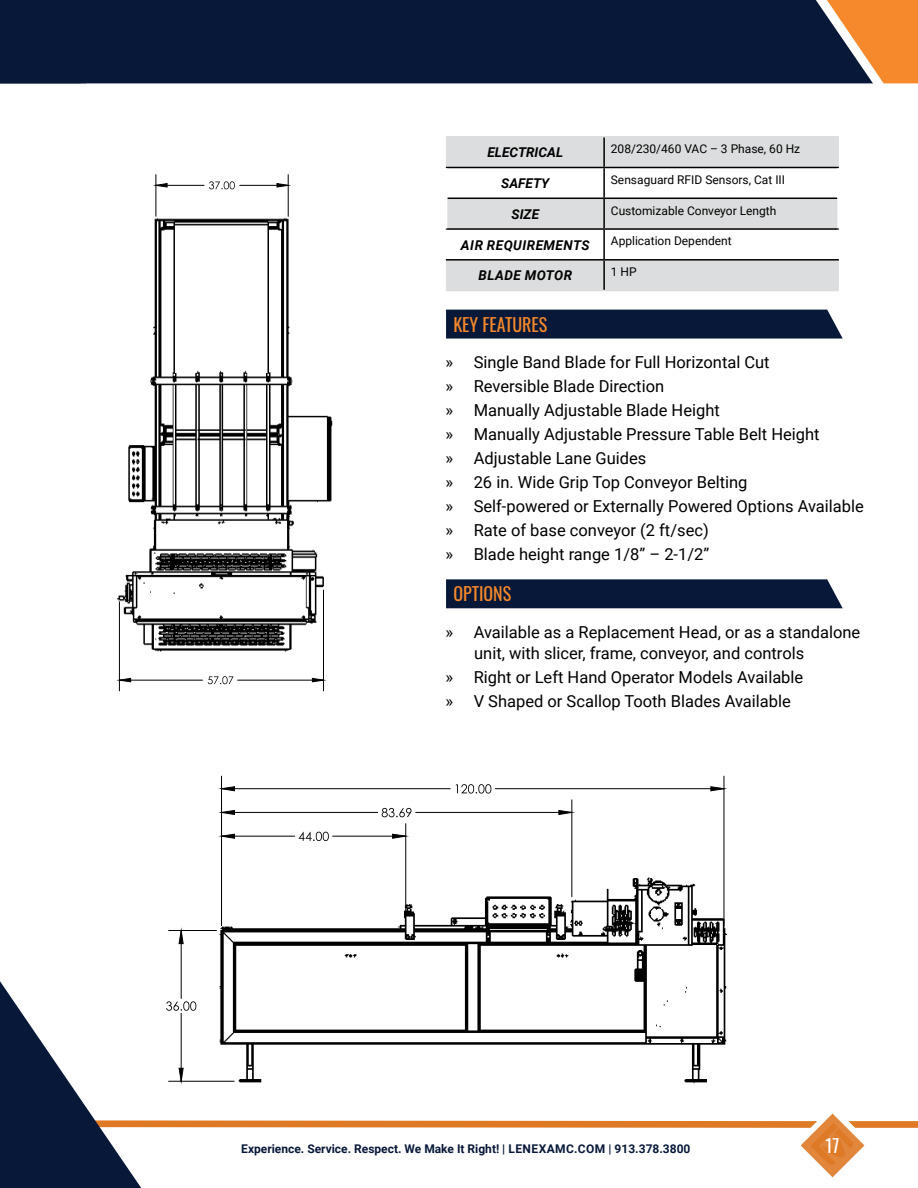
<style>
.page{position:relative;width:918px;height:1188px;background:#fff}
.page>*{position:absolute;margin:0;border:0;box-sizing:border-box;transform-origin:0 0}
.t1{font:18px "Oswald";color:#f6892b}
.t2{font:18px "Oswald";color:#fff}
.t3{font:16.5px/24px "Roboto";color:#000}
.t4{font:italic 700 13.5px "Roboto";letter-spacing:.02em;color:#000}
.t5{font:italic 700 13.5px "Roboto";color:#000}
.t6{font:12px "Roboto";color:#000}
.t7{font:700 12px "Roboto";color:#071838}
</style>
<div class="page">
<img style="left:116px;top:415px;width:217px;height:277px">
<svg style="left:208px;top:683px;width:26px;height:1px"></svg>
<svg style="left:209px;top:181px;width:26px;height:2px"></svg>
<svg style="left:119px;top:183px;width:205px;height:500px"></svg>
<hr style="left:156px;top:185px;width:48px;height:1px;background:#000101">
<hr style="left:240px;top:185px;width:48px;height:1px;background:#000101">
<hr style="left:156px;top:175px;width:1px;height:41px;background:#000101">
<hr style="left:288px;top:175px;width:1px;height:41px;background:#000101">
<hr style="left:119px;top:680px;width:84px;height:1px;background:#000101">
<hr style="left:238px;top:680px;width:85px;height:1px;background:#000101">
<hr style="left:119px;top:602px;width:1px;height:89px;background:#000101">
<hr style="left:323px;top:590px;width:1px;height:101px;background:#000101">
<svg style="left:156px;top:184px;width:11px;height:3px"></svg>
<svg style="left:277px;top:184px;width:11px;height:3px"></svg>
<svg style="left:119px;top:678px;width:12px;height:4px"></svg>
<svg style="left:312px;top:678px;width:11px;height:4px"></svg>
<svg style="left:456px;top:784px;width:35px;height:2px"></svg>
<svg style="left:178px;top:786px;width:547px;height:195px"></svg>
<hr style="left:181px;top:931px;width:1px;height:67px;background:#000101">
<hr style="left:169px;top:930px;width:47px;height:1px;background:#000101">
<hr style="left:222px;top:812px;width:156px;height:1px;background:#000101">
<hr style="left:416px;top:812px;width:156px;height:1px;background:#000101">
<hr style="left:571px;top:800px;width:1px;height:97px;background:#000101">
<hr style="left:333px;top:836px;width:73px;height:1px;background:#000101">
<hr style="left:222px;top:836px;width:73px;height:1px;background:#000101">
<hr style="left:405px;top:824px;width:1px;height:87px;background:#000101">
<hr style="left:495px;top:788px;width:229px;height:1px;background:#000101">
<hr style="left:222px;top:788px;width:228px;height:1px;background:#000101">
<hr style="left:724px;top:776px;width:1px;height:149px;background:#000101">
<hr style="left:221px;top:776px;width:1px;height:149px;background:#000101">
<svg style="left:179px;top:931px;width:4px;height:13px"></svg>
<svg style="left:222px;top:810px;width:12px;height:5px"></svg>
<svg style="left:559px;top:810px;width:13px;height:5px"></svg>
<svg style="left:393px;top:834px;width:13px;height:4px"></svg>
<svg style="left:222px;top:834px;width:12px;height:4px"></svg>
<svg style="left:711px;top:787px;width:13px;height:4px"></svg>
<svg style="left:222px;top:787px;width:12px;height:4px"></svg>
<div style="left:446px;top:310px;width:397px;height:29px;background:#071838"></div>
<div style="left:446px;top:579px;width:397px;height:29px;background:#071838"></div>
<div style="left:447px;top:137px;width:390px;height:30px;background:#dcddde"></div>
<hr style="left:446px;top:136px;width:158px;height:1px;background:#dcddde">
<hr style="left:446px;top:137px;width:1px;height:30px;background:#dcddde">
<hr style="left:604px;top:136px;width:235px;height:1px;background:#dcddde">
<hr style="left:837px;top:137px;width:2px;height:30px;background:#dcddde">
<hr style="left:837px;top:261px;width:2px;height:29px;background:#dcddde">
<hr style="left:446px;top:290px;width:158px;height:1px;background:#dcddde">
<hr style="left:604px;top:290px;width:235px;height:1px;background:#dcddde">
<hr style="left:603px;top:137px;width:2px;height:30px;background:#000">
<hr style="left:446px;top:167px;width:158px;height:1px;background:#000">
<hr style="left:604px;top:167px;width:235px;height:1px;background:#000">
<hr style="left:604px;top:228px;width:235px;height:2px;background:#000">
<svg style="left:446px;top:168px;width:392px;height:122px"></svg>
<hr style="left:837px;top:230px;width:2px;height:29px;background:#fff">
<hr style="left:446px;top:259px;width:158px;height:2px;background:#000">
<hr style="left:604px;top:259px;width:235px;height:2px;background:#000">
<div style="left:873px;top:0;width:45px;height:83px;background:#f6892b"></div>
<div style="left:0;top:0;width:873px;height:83px;background:#071838"></div>
<svg style="left:0;top:981px;width:918px;height:207px"></svg>
<p class="t5" style="left:488px;top:143px;width:77px">ELECTRICAL</p>
<p class="t6" style="left:611px;top:140px;width:191px">208/230/460 VAC – 3 Phase, 60 Hz</p>
<p class="t4" style="left:501px;top:174px;width:50px">SAFETY</p>
<p class="t6" style="left:611px;top:171px;width:176px">Sensaguard RFID Sensors, Cat III</p>
<p class="t4" style="left:512px;top:205px;width:29px">SIZE</p>
<p class="t6" style="left:611px;top:202px;width:167px">Customizable Conveyor Length</p>
<p class="t4" style="left:461px;top:235px;width:130px">AIR REQUIREMENTS</p>
<p class="t6" style="left:611px;top:233px;width:122px">Application Dependent</p>
<p class="t4" style="left:478px;top:266px;width:95px">BLADE MOTOR</p>
<p class="t6" style="left:611px;top:264px;width:27px">1 HP</p>
<p class="t1" style="left:453px;top:308px;width:96px">KEY FEATURES</p>
<p class="t3" style="left:446px;top:350px;width:420px">» Single Band Blade for Full Horizontal Cut<br>» Reversible Blade Direction<br>» Manually Adjustable Blade Height<br>» Manually Adjustable Pressure Table Belt Height<br>» Adjustable Lane Guides<br>» 26 in. Wide Grip Top Conveyor Belting<br>» Self-powered or Externally Powered Options Available » Rate of base conveyor (2 ft/sec)<br>» Blade height range 1/8” – 2-1/2”</p>
<p class="t1" style="left:453px;top:578px;width:59px">OPTIONS</p>
<p class="t3" style="left:474px;top:621px;width:388px;line-height:21px;text-indent:-29px">» Available as a Replacement Head, or as a standalone unit, with slicer, frame, conveyor, and controls</p>
<p class="t3" style="left:446px;top:664px;width:359px">» Right or Left Hand Operator Models Available » V Shaped or Scallop Tooth Blades Available</p>
<p class="t7" style="left:241px;top:1140px;width:451px">Experience. Service. Respect. We Make It Right! | LENEXAMC.COM | 913.378.3800</p>
<p class="t2" style="left:826px;top:1130px;width:16px">17</p>
</div>
